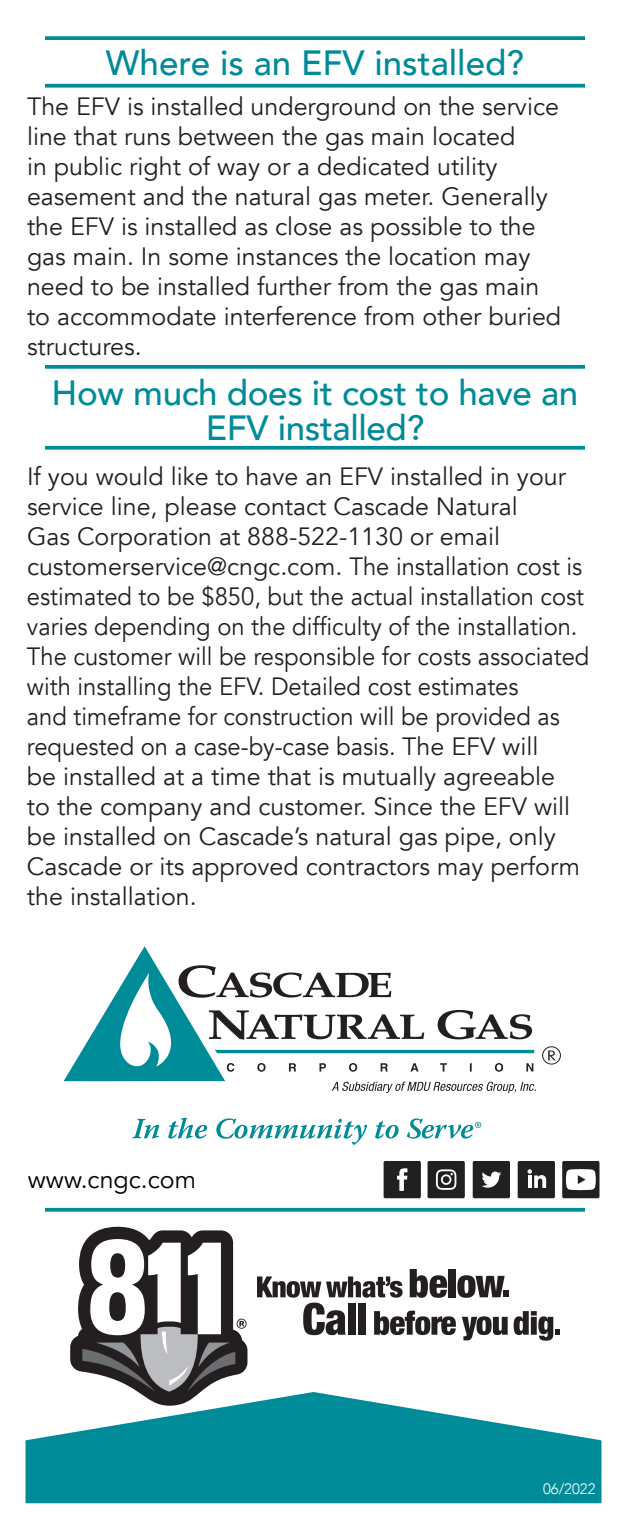
<style>
.page{position:relative;width:630px;height:1530px;background:#fff}
.page>*{position:absolute;margin:0;border:0;box-sizing:border-box;transform-origin:0 0}
.t1{font:500 35px/35px "Avenir";letter-spacing:-.01em;color:#008b98;text-align:center}
.t2{font:25px/30px "Avenir";color:#231f20}
.t3{font:25px "Avenir";color:#000}
.t4{font:300 15px "Avenir";color:#fff}
</style>
<div class="page">
<svg style="left:25px;top:1392px;width:577px;height:112px"></svg>
<svg style="left:70px;top:1227px;width:177px;height:179px"></svg>
<svg style="left:514px;top:1311px;width:46px;height:30px"></svg>
<svg style="left:257px;top:1269px;width:251px;height:71px"></svg>
<div style="left:503px;top:1290px;width:6px;height:7px;background:#231f20"></div>
<svg style="left:548px;top:1051px;width:8px;height:9px"></svg>
<div style="left:542px;top:1047px;width:19px;height:17px;border:1px solid #231f20;border-radius:50%"></div>
<svg style="left:64px;top:946px;width:472px;height:147px"></svg>
<svg style="left:132px;top:1119px;width:27px;height:20px"></svg>
<svg style="left:168px;top:1118px;width:39px;height:21px"></svg>
<svg style="left:216px;top:1118px;width:151px;height:27px"></svg>
<svg style="left:375px;top:1121px;width:24px;height:18px"></svg>
<svg style="left:407px;top:1118px;width:74px;height:21px"></svg>
<svg style="left:45px;top:365px;width:540px;height:4px;background:#12939f"></svg>
<svg style="left:45px;top:446px;width:540px;height:4px;background:#1795a1"></svg>
<svg style="left:45px;top:1208px;width:540px;height:4px;background:#1695a0"></svg>
<svg style="left:45px;top:36px;width:540px;height:4px;background:#10929e"></svg>
<svg style="left:45px;top:84px;width:540px;height:4px;background:#1a97a2"></svg>
<div style="left:473px;top:1161px;width:37px;height:37px;background:#20201f;border-radius:2px"></div>
<svg style="left:481px;top:1172px;width:20px;height:16px"></svg>
<div style="left:384px;top:1161px;width:37px;height:37px;background:#20201f;border-radius:2px"></div>
<svg style="left:397px;top:1168px;width:10px;height:23px"></svg>
<div style="left:428px;top:1161px;width:37px;height:37px;background:#20201f;border-radius:2px"></div>
<svg style="left:436px;top:1169px;width:20px;height:21px"></svg>
<div style="left:518px;top:1161px;width:37px;height:37px;background:#20201f;border-radius:2px"></div>
<svg style="left:528px;top:1169px;width:18px;height:19px"></svg>
<div style="left:562px;top:1161px;width:38px;height:37px;background:#20201f;border-radius:2px"></div>
<svg style="left:566px;top:1169px;width:30px;height:21px"></svg>
<h1 class="t1" style="left:106px;top:43px;width:420px">Where is an EFV installed?</h1>
<p class="t2" style="left:27px;top:91px;width:536px">The EFV is installed underground on the service line that runs between the gas main located<br>in public right of way or a dedicated utility easement and the natural gas meter. Generally the EFV is installed as close as possible to the gas main. In some instances the location may need to be installed further from the gas main to accommodate interference from other buried structures.</p>
<h1 class="t1" style="left:52px;top:373px;width:528px">How much does it cost to have an<br>EFV installed?</h1>
<p class="t2" style="left:27px;top:461px;width:564px">If you would like to have an EFV installed in your service line, please contact Cascade Natural<br>Gas Corporation at 888-522-1130 or email customerservice@cngc.com. The installation cost is estimated to be $850, but the actual installation cost varies depending on the difficulty of the installation.<br>The customer will be responsible for costs associated with installing the EFV. Detailed cost estimates<br>and timeframe for construction will be provided as requested on a case-by-case basis. The EFV will<br>be installed at a time that is mutually agreeable<br>to the company and customer. Since the EFV will be installed on Cascade’s natural gas pipe, only Cascade or its approved contractors may perform the installation.</p>
<p class="t3" style="left:28px;top:1165px;width:170px">www.cngc.com</p>
<p class="t4" style="left:543px;top:1480px;width:54px">06/2022</p>
</div>
